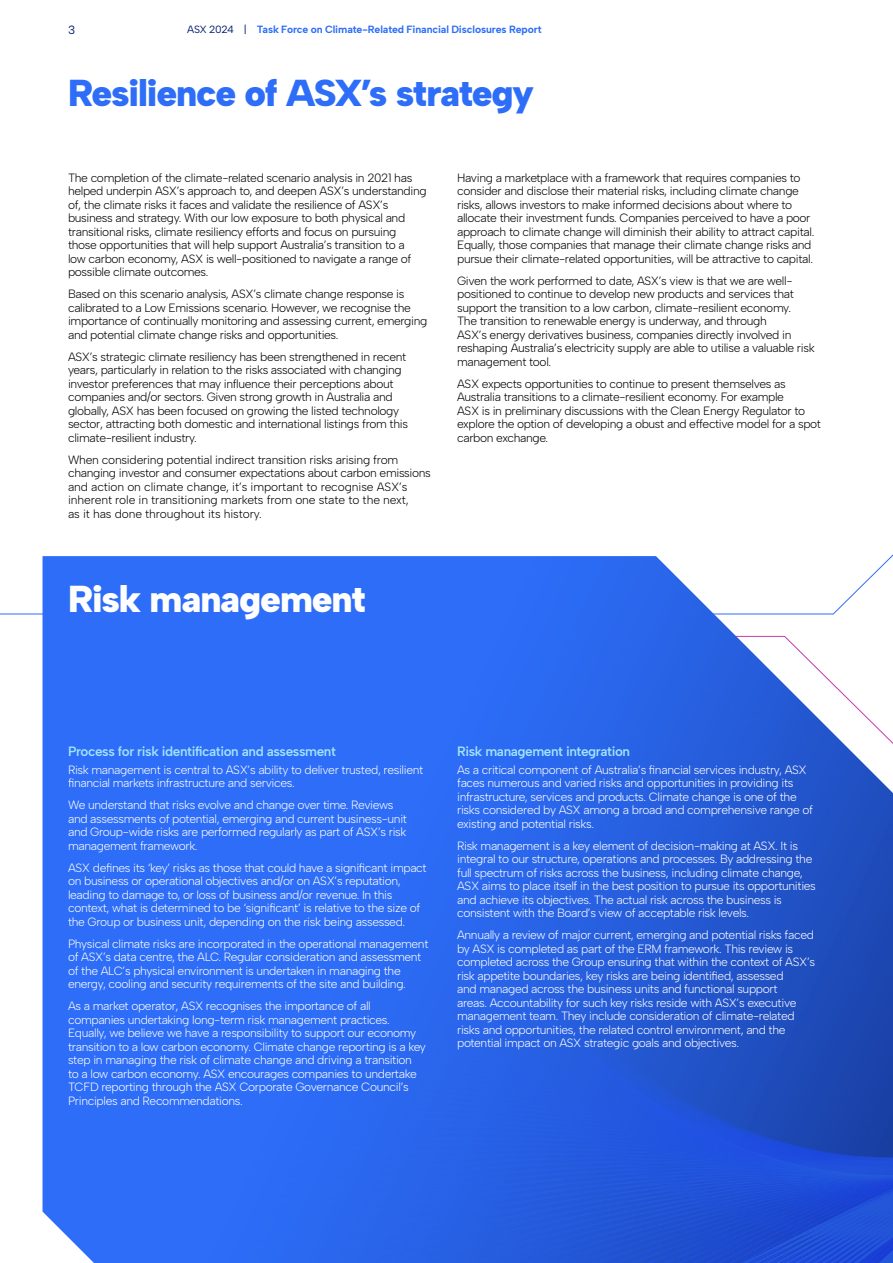
<style>
.page{position:relative;width:893px;height:1263px;background:#fff}
.page>*{position:absolute;margin:0;border:0;box-sizing:border-box;transform-origin:0 0}
.t1{font:900 37.5px "Albert Sans";letter-spacing:-.035em;color:#2d6df8}
.t2{font:900 37.5px "Albert Sans";letter-spacing:-.03em;color:#fff}
.t3{font:600 13.5px "Albert Sans";letter-spacing:-.03em;color:#a1e3ff}
.t4{font:300 12px/13.5px "Albert Sans";letter-spacing:-.03em;color:#fff}
.t5{font:300 12px/13.5px "Albert Sans";letter-spacing:-.03em;color:#000}
.t6{font:12px "Albert Sans";color:#001e6e}
.t7{font:700 10.5px "Albert Sans";letter-spacing:-.01em;color:#2d6df8}
.s1{font-weight:400;color:#001e6e}
</style>
<div class="page">
<img style="left:43px;top:556px;width:850px;height:707px">
<p class="t6" style="left:68px;top:22px;width:9px">3</p>
<p class="t7" style="left:187px;top:23px;width:356px"><span class="s1">ASX 2024 |</span> Task Force on Climate-Related Financial Disclosures Report</p>
<h1 class="t1" style="left:68px;top:70px;width:468px">Resilience of ASX’s strategy</h1>
<p class="t5" style="left:68px;top:171px;width:360px">The completion of the climate-related scenario analysis in 2021 has helped underpin ASX’s approach to, and deepen ASX’s understanding of, the climate risks it faces and validate the resilience of ASX’s business and strategy. With our low exposure to both physical and transitional risks, climate resiliency efforts and focus on pursuing those opportunities that will help support Australia’s transition to a<br>low carbon economy, ASX is well-positioned to navigate a range of possible climate outcomes.</p>
<p class="t5" style="left:68px;top:287px;width:361px">Based on this scenario analysis, ASX’s climate change response is calibrated to a Low Emissions scenario. However, we recognise the importance of continually monitoring and assessing current, emerging and potential climate change risks and opportunities.</p>
<p class="t5" style="left:68px;top:350px;width:341px">ASX’s strategic climate resiliency has been strengthened in recent years, particularly in relation to the risks associated with changing investor preferences that may influence their perceptions about companies and/or sectors. Given strong growth in Australia and globally, ASX has been focused on growing the listed technology sector, attracting both domestic and international listings from this climate-resilient industry.</p>
<p class="t5" style="left:68px;top:453px;width:364px">When considering potential indirect transition risks arising from changing investor and consumer expectations about carbon emissions and action on climate change, it’s important to recognise ASX’s inherent role in transitioning markets from one state to the next,<br>as it has done throughout its history.</p>
<h1 class="t2" style="left:68px;top:576px;width:299px">Risk management</h1>
<p class="t5" style="left:457px;top:171px;width:359px">Having a marketplace with a framework that requires companies to consider and disclose their material risks, including climate change risks, allows investors to make informed decisions about where to allocate their investment funds. Companies perceived to have a poor approach to climate change will diminish their ability to attract capital.<br>Equally, those companies that manage their climate change risks and pursue their climate-related opportunities, will be attractive to capital.</p>
<p class="t5" style="left:457px;top:274px;width:359px">Given the work performed to date, ASX’s view is that we are well&shy;positioned to continue to develop new products and services that support the transition to a low carbon, climate-resilient economy.<br>The transition to renewable energy is underway, and through<br>ASX’s energy derivatives business, companies directly involved in reshaping Australia’s electricity supply are able to utilise a valuable risk management tool.</p>
<p class="t5" style="left:457px;top:377px;width:365px">ASX expects opportunities to continue to present themselves as Australia transitions to a climate-resilient economy. For example<br>ASX is in preliminary discussions with the Clean Energy Regulator to explore the option of developing a obust and effective model for a spot carbon exchange.</p>
<p class="t3" style="left:68px;top:743px;width:269px">Process for risk identification and assessment</p>
<p class="t4" style="left:68px;top:763px;width:357px">Risk management is central to ASX’s ability to deliver trusted, resilient financial markets infrastructure and services.</p>
<p class="t4" style="left:68px;top:798px;width:341px">We understand that risks evolve and change over time. Reviews and assessments of potential, emerging and current business-unit and Group-wide risks are performed regularly as part of ASX’s risk management framework.</p>
<p class="t4" style="left:68px;top:861px;width:360px">ASX defines its ‘key’ risks as those that could have a significant impact on business or operational objectives and/or on ASX’s reputation, leading to damage to, or loss of business and/or revenue. In this context, what is determined to be ‘significant’ is relative to the size of the Group or business unit, depending on the risk being assessed.</p>
<p class="t4" style="left:68px;top:937px;width:362px">Physical climate risks are incorporated in the operational management of ASX’s data centre, the ALC. Regular consideration and assessment of the ALC’s physical environment is undertaken in managing the energy, cooling and security requirements of the site and building.</p>
<p class="t4" style="left:68px;top:999px;width:359px">As a market operator, ASX recognises the importance of all companies undertaking long-term risk management practices.<br>Equally, we believe we have a responsibility to support our economy transition to a low carbon economy. Climate change reporting is a key step in managing the risk of climate change and driving a transition<br>to a low carbon economy. ASX encourages companies to undertake TCFD reporting through the ASX Corporate Governance Council’s Principles and Recommendations.</p>
<p class="t3" style="left:457px;top:743px;width:175px">Risk management integration</p>
<p class="t4" style="left:457px;top:763px;width:357px">As a critical component of Australia’s financial services industry, ASX faces numerous and varied risks and opportunities in providing its infrastructure, services and products. Climate change is one of the risks considered by ASX among a broad and comprehensive range of existing and potential risks.</p>
<p class="t4" style="left:457px;top:839px;width:360px">Risk management is a key element of decision-making at ASX. It is integral to our structure, operations and processes. By addressing the full spectrum of risks across the business, including climate change, ASX aims to place itself in the best position to pursue its opportunities and achieve its objectives. The actual risk across the business is consistent with the Board’s view of acceptable risk levels.</p>
<p class="t4" style="left:457px;top:928px;width:359px">Annually a review of major current, emerging and potential risks faced by ASX is completed as part of the ERM framework. This review is completed across the Group ensuring that within the context of ASX’s risk appetite boundaries, key risks are being identified, assessed<br>and managed across the business units and functional support<br>areas. Accountability for such key risks reside with ASX’s executive management team. They include consideration of climate-related risks and opportunities, the related control environment, and the potential impact on ASX strategic goals and objectives.</p>
</div>
